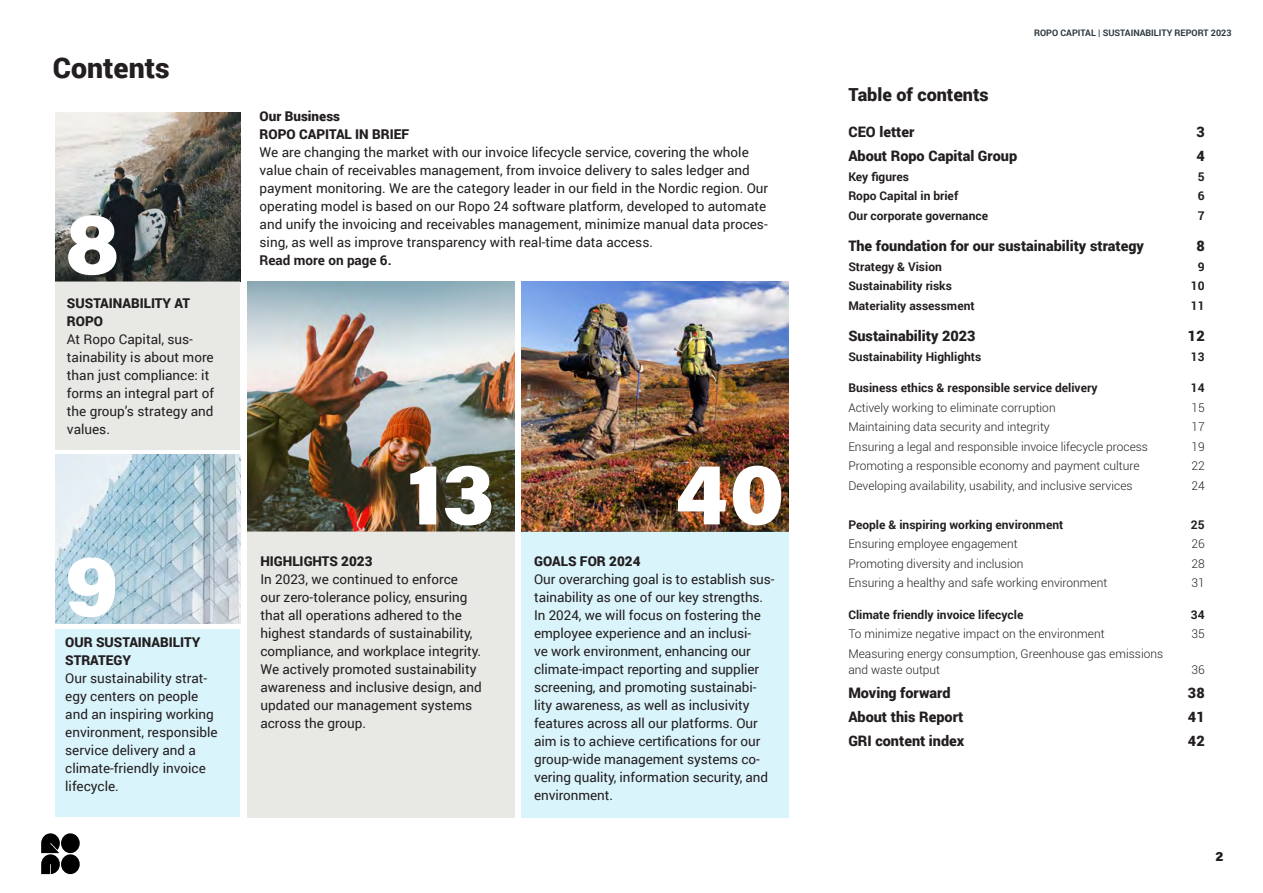
<style>
.page{position:relative;width:1263px;height:893px;background:#fff}
.page>*{position:absolute;margin:0;border:0;box-sizing:border-box;transform-origin:0 0}
.t1{font:900 84px "Acumin Pro";color:#fff}
.t2{font:900 28.5px "Roboto";color:#231f20}
.t3{font:900 18px "Roboto";color:#231f20}
.t4{font:900 14.55px "Roboto";color:#231f20}
.t5{font:13.5px/18px "Roboto";color:#231f20}
.t6{font:900 13.5px/18px "Roboto";color:#231f20}
.t7{font:700 13.5px "Roboto";color:#231f20}
.t8{font:900 13.5px "Acumin Pro";color:#231f20}
.t9{font:300 12px "Roboto";color:#231f20}
.t10{font:700 12px "Roboto";color:#231f20}
.t11{font:700 9px "Roboto";color:#2c3840}
</style>
<div class="page">
<div style="left:61px;top:833px;width:19px;height:20px;background:#000;border-radius:50%"></div>
<div style="left:61px;top:854px;width:19px;height:20px;background:#000;border-radius:50%"></div>
<svg style="left:41px;top:833px;width:19px;height:41px"></svg>
<img style="left:247px;top:282px;width:267px;height:249px">
<div style="left:247px;top:531px;width:267px;height:286px;background:#e8e8e5"></div>
<img style="left:521px;top:282px;width:267px;height:249px">
<div style="left:56px;top:630px;width:184px;height:187px;background:#daf4fc"></div>
<img style="left:56px;top:113px;width:184px;height:169px">
<div style="left:521px;top:531px;width:267px;height:286px;background:#daf4fc"></div>
<div style="left:56px;top:282px;width:184px;height:168px;background:#e8e8e5"></div>
<img style="left:56px;top:455px;width:184px;height:169px">
<p class="t2" style="left:53px;top:48px;width:118px">Contents</p>
<p class="t1" style="left:65px;top:185px;width:56px">8</p>
<p class="t6" style="left:67px;top:293px;width:125px">SUSTAINABILITY AT<br>ROPO</p>
<p class="t5" style="left:67px;top:329px;width:149px">At Ropo Capital, sus&shy;tainability is about more than just compliance: it forms an integral part of the group’s strategy and values.</p>
<p class="t1" style="left:65px;top:527px;width:55px">9</p>
<p class="t6" style="left:65px;top:633px;width:137px">OUR SUSTAINABILITY<br>STRATEGY</p>
<p class="t5" style="left:65px;top:669px;width:154px">Our sustainability strat&shy;egy centers on people and an inspiring working environment, responsible service delivery and a climate-friendly invoice lifecycle.</p>
<p class="t6" style="left:260px;top:107px;width:82px">Our Business</p>
<p class="t6" style="left:260px;top:125px;width:151px">ROPO CAPITAL IN BRIEF</p>
<p class="t5" style="left:260px;top:143px;width:510px">We are changing the market with our invoice lifecycle service, covering the whole value chain of receivables management, from invoice delivery to sales ledger and payment monitoring. We are the category leader in our field in the Nordic region. Our operating model is based on our Ropo 24 software platform, developed to automate and unify the invoicing and receivables management, minimize manual data proces&shy;sing, as well as improve transparency with real-time data access.</p>
<p class="t7" style="left:260px;top:251px;width:134px">Read more on page 6.</p>
<p class="t1" style="left:408px;top:436px;width:88px">13</p>
<p class="t6" style="left:260px;top:552px;width:114px">HIGHLIGHTS 2023</p>
<p class="t5" style="left:260px;top:570px;width:223px">In 2023, we continued to enforce<br>our zero-tolerance policy, ensuring that all operations adhered to the highest standards of sustainability, compliance, and workplace integrity.<br>We actively promoted sustainability awareness and inclusive design, and updated our management systems across the group.</p>
<p class="t1" style="left:675px;top:435px;width:110px">40</p>
<p class="t6" style="left:534px;top:552px;width:108px">GOALS FOR 2024</p>
<p class="t5" style="left:534px;top:570px;width:242px">Our overarching goal is to establish sus&shy;tainability as one of our key strengths.<br>In 2024, we will focus on fostering the employee experience and an inclusi-<br>ve work environment, enhancing our climate-impact reporting and supplier screening, and promoting sustainabi&shy;lity awareness, as well as inclusivity features across all our platforms. Our aim is to achieve certifications for our group-wide management systems co&shy;vering quality, information security, and environment.</p>
<p class="t11" style="left:1034px;top:26px;width:199px">ROPO CAPITAL | SUSTAINABILITY REPORT 2023</p>
<p class="t3" style="left:848px;top:82px;width:142px">Table of contents</p>
<p class="t4" style="left:848px;top:122px;width:68px">CEO letter</p>
<p class="t4" style="left:1196px;top:122px;width:10px">3</p>
<p class="t4" style="left:848px;top:146px;width:170px">About Ropo Capital Group</p>
<p class="t4" style="left:1196px;top:146px;width:10px">4</p>
<p class="t10" style="left:848px;top:168px;width:62px">Key figures</p>
<p class="t10" style="left:1198px;top:168px;width:8px">5</p>
<p class="t10" style="left:848px;top:188px;width:111px">Ropo Capital in brief</p>
<p class="t10" style="left:1198px;top:188px;width:8px">6</p>
<p class="t10" style="left:848px;top:207px;width:141px">Our corporate governance</p>
<p class="t10" style="left:1198px;top:207px;width:8px">7</p>
<p class="t4" style="left:848px;top:236px;width:297px">The foundation for our sustainability strategy</p>
<p class="t4" style="left:1196px;top:236px;width:10px">8</p>
<p class="t10" style="left:848px;top:258px;width:95px">Strategy &amp; Vision</p>
<p class="t10" style="left:1198px;top:258px;width:8px">9</p>
<p class="t10" style="left:848px;top:278px;width:105px">Sustainability risks</p>
<p class="t10" style="left:1191px;top:278px;width:15px">10</p>
<p class="t10" style="left:848px;top:297px;width:128px">Materiality assessment</p>
<p class="t10" style="left:1191px;top:297px;width:15px">11</p>
<p class="t4" style="left:848px;top:326px;width:129px">Sustainability 2023</p>
<p class="t4" style="left:1188px;top:326px;width:18px">12</p>
<p class="t10" style="left:848px;top:348px;width:134px">Sustainability Highlights</p>
<p class="t10" style="left:1191px;top:348px;width:15px">13</p>
<p class="t10" style="left:848px;top:380px;width:251px">Business ethics &amp; responsible service delivery</p>
<p class="t10" style="left:1191px;top:380px;width:15px">14</p>
<p class="t9" style="left:848px;top:399px;width:209px">Actively working to eliminate corruption</p>
<p class="t9" style="left:1191px;top:399px;width:15px">15</p>
<p class="t9" style="left:848px;top:419px;width:203px">Maintaining data security and integrity</p>
<p class="t9" style="left:1191px;top:419px;width:15px">17</p>
<p class="t9" style="left:848px;top:438px;width:301px">Ensuring a legal and responsible invoice lifecycle process</p>
<p class="t9" style="left:1191px;top:438px;width:15px">19</p>
<p class="t9" style="left:848px;top:458px;width:293px">Promoting a responsible economy and payment culture</p>
<p class="t9" style="left:1191px;top:458px;width:15px">22</p>
<p class="t9" style="left:848px;top:477px;width:286px">Developing availability, usability, and inclusive services</p>
<p class="t9" style="left:1191px;top:477px;width:15px">24</p>
<p class="t10" style="left:848px;top:516px;width:216px">People &amp; inspiring working environment</p>
<p class="t10" style="left:1191px;top:516px;width:15px">25</p>
<p class="t9" style="left:848px;top:536px;width:171px">Ensuring employee engagement</p>
<p class="t9" style="left:1191px;top:536px;width:15px">26</p>
<p class="t9" style="left:848px;top:555px;width:177px">Promoting diversity and inclusion</p>
<p class="t9" style="left:1191px;top:555px;width:15px">28</p>
<p class="t9" style="left:848px;top:575px;width:260px">Ensuring a healthy and safe working environment</p>
<p class="t9" style="left:1191px;top:575px;width:15px">31</p>
<p class="t10" style="left:848px;top:606px;width:176px">Climate friendly invoice lifecycle</p>
<p class="t10" style="left:1191px;top:606px;width:15px">34</p>
<p class="t9" style="left:848px;top:626px;width:258px">To minimize negative impact on the environment</p>
<p class="t9" style="left:1191px;top:626px;width:15px">35</p>
<p class="t9" style="left:848px;top:645px;width:316px">Measuring energy consumption, Greenhouse gas emissions</p>
<p class="t9" style="left:848px;top:662px;width:93px">and waste output</p>
<p class="t9" style="left:1191px;top:662px;width:15px">36</p>
<p class="t4" style="left:848px;top:683px;width:104px">Moving forward</p>
<p class="t4" style="left:1188px;top:683px;width:18px">38</p>
<p class="t4" style="left:848px;top:707px;width:117px">About this Report</p>
<p class="t4" style="left:1188px;top:707px;width:18px">41</p>
<p class="t4" style="left:848px;top:731px;width:117px">GRI content index</p>
<p class="t4" style="left:1188px;top:731px;width:18px">42</p>
<p class="t8" style="left:1215px;top:846px;width:9px">2</p>
</div>
